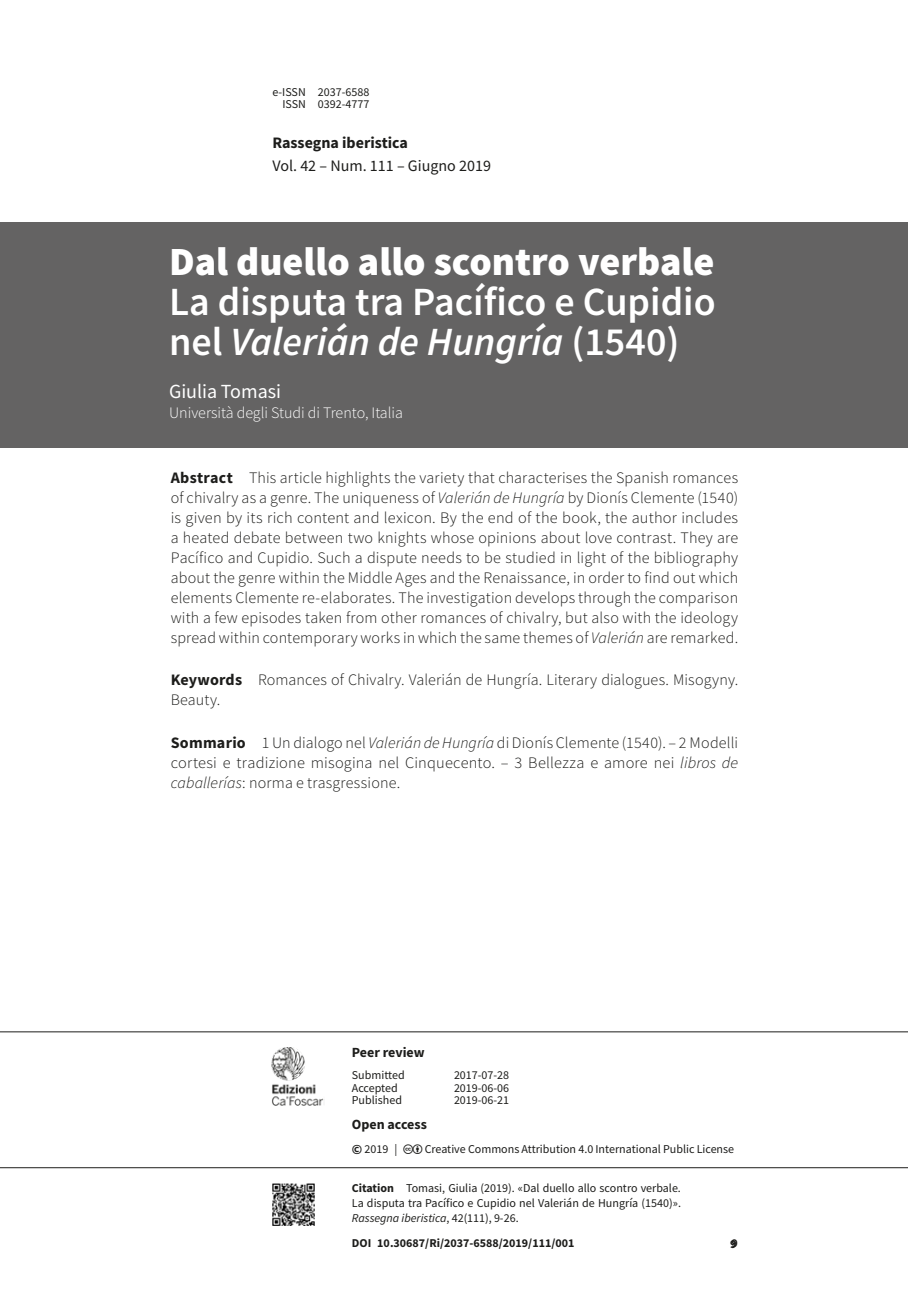
<style>
.page{position:relative;width:908px;height:1304px;background:#fff}
.page>*{position:absolute;margin:0;border:0;box-sizing:border-box;transform-origin:0 0}
.t1{font:600 40px/40px "Source Sans Pro";color:#fff}
.t2{font:900 40px "Source Sans Pro";color:#fff}
.t3{font:20px "Source Sans Pro";color:#fff}
.t4{font:300 16px/20px "Source Sans Pro";letter-spacing:.01em;color:#1d1d1b;text-align:justify}
.t5{font:300 16px "Source Sans Pro";color:#fff}
.t6{font:16px "Source Sans Pro";color:#1d1d1b}
.t7{font:700 16px "Source Sans Pro";color:#1d1d1b}
.t8{font:700 14px "Source Sans Pro";color:#1d1d1b}
.t9{font:12px/15px "Source Sans Pro";color:#1d1d1b;text-align:right}
.t10{font:700 12px "Source Sans Pro";color:#1d1d1b}
.s1{font-style:italic}
.s2{font-weight:700}
.s3{font-weight:700;font-size:14px}
</style>
<div class="page">
<hr style="left:0;top:1167px;width:907px;height:1px;background:#1d1d1b">
<hr style="left:0;top:1031px;width:907px;height:1px;background:#1d1d1b">
<img style="left:272px;top:1183px;width:42px;height:42px">
<img style="left:271px;top:1047px;width:53px;height:59px">
<div style="left:0;top:223px;width:907px;height:225px;background:#646363"></div>
<p class="t9" style="left:272px;top:86px;width:98px;line-height:12.4px">e-ISSN 2037-6588<br>ISSN 0392-4777</p>
<p class="t7" style="left:272px;top:132px;width:137px">Rassegna iberistica</p>
<p class="t6" style="left:272px;top:155px;width:220px">Vol. 42 – Num. 111 – Giugno 2019</p>
<h1 class="t2" style="left:169px;top:234px;width:546px">Dal duello allo scontro verbale</h1>
<h1 class="t1" style="left:169px;top:282px;width:548px">La disputa tra Pacífico e Cupidio nel <span class="s1">Valerián de Hungría</span> (1540)</h1>
<p class="t3" style="left:169px;top:379px;width:114px">Giulia Tomasi</p>
<p class="t5" style="left:169px;top:403px;width:235px">Università degli Studi di Trento, Italia</p>
<p class="t4" style="left:171px;top:467px;width:568px"><span class="s2">Abstract</span> This article highlights the variety that characterises the Spanish romances of chivalry as a genre. The uniqueness of <span class="s1">Valerián de Hungría</span> by Dionís Clemente (1540) is given by its rich content and lexicon. By the end of the book, the author includes a heated debate between two knights whose opinions about love contrast. They are Pacífico and Cupidio. Such a dispute needs to be studied in light of the bibliography about the genre within the Middle Ages and the Renaissance, in order to find out which elements Clemente re-elaborates. The investigation develops through the comparison with a few episodes taken from other romances of chivalry, but also with the ideology spread within contemporary works in which the same themes of <span class="s1">Valerián</span> are remarked.</p>
<p class="t4" style="left:171px;top:670px;width:568px"><span class="s2">Keywords</span> Romances of Chivalry. Valerián de Hungría. Literary dialogues. Misogyny.<br>Beauty.</p>
<p class="t4" style="left:171px;top:733px;width:568px"><span class="s2">Sommario</span> 1 Un dialogo nel <span class="s1">Valerián de Hungría</span> di Dionís Clemente (1540). – 2 Modelli cortesi e tradizione misogina nel Cinquecento. – 3 Bellezza e amore nei <span class="s1">libros de caballerías</span>: norma e trasgressione.</p>
<p class="t8" style="left:351px;top:1042px;width:74px">Peer review</p>
<p class="t9" style="left:351px;top:1068px;width:54px">Submitted</p>
<p class="t9" style="left:454px;top:1068px;width:57px">2017-07-28</p>
<p class="t9" style="left:351px;top:1080px;width:47px">Accepted</p>
<p class="t9" style="left:454px;top:1080px;width:57px">2019-06-06</p>
<p class="t9" style="left:351px;top:1093px;width:52px">Published</p>
<p class="t9" style="left:454px;top:1093px;width:57px">2019-06-21</p>
<p class="t8" style="left:351px;top:1115px;width:76px">Open access</p>
<p class="t9" style="left:351px;top:1141px;width:47px"><span class="s3">©</span> 2019 |</p>
<p class="t9" style="left:424px;top:1141px;width:311px">Creative Commons Attribution 4.0 International Public License</p>
<p class="t9" style="left:351px;top:1181px;width:330px;text-align:justify"><span class="s2">Citation</span> Tomasi, Giulia (2019). «Dal duello allo scontro verbale.<br>La disputa tra Pacífico e Cupidio nel Valerián de Hungría (1540)».<br><span class="s1">Rassegna iberistica</span>, 42(111), 9-26.</p>
<p class="t10" style="left:351px;top:1235px;width:224px">DOI 10.30687/Ri/2037-6588/2019/111/001</p>
<p class="t10" style="left:731px;top:1235px;width:8px">9</p>
</div>
